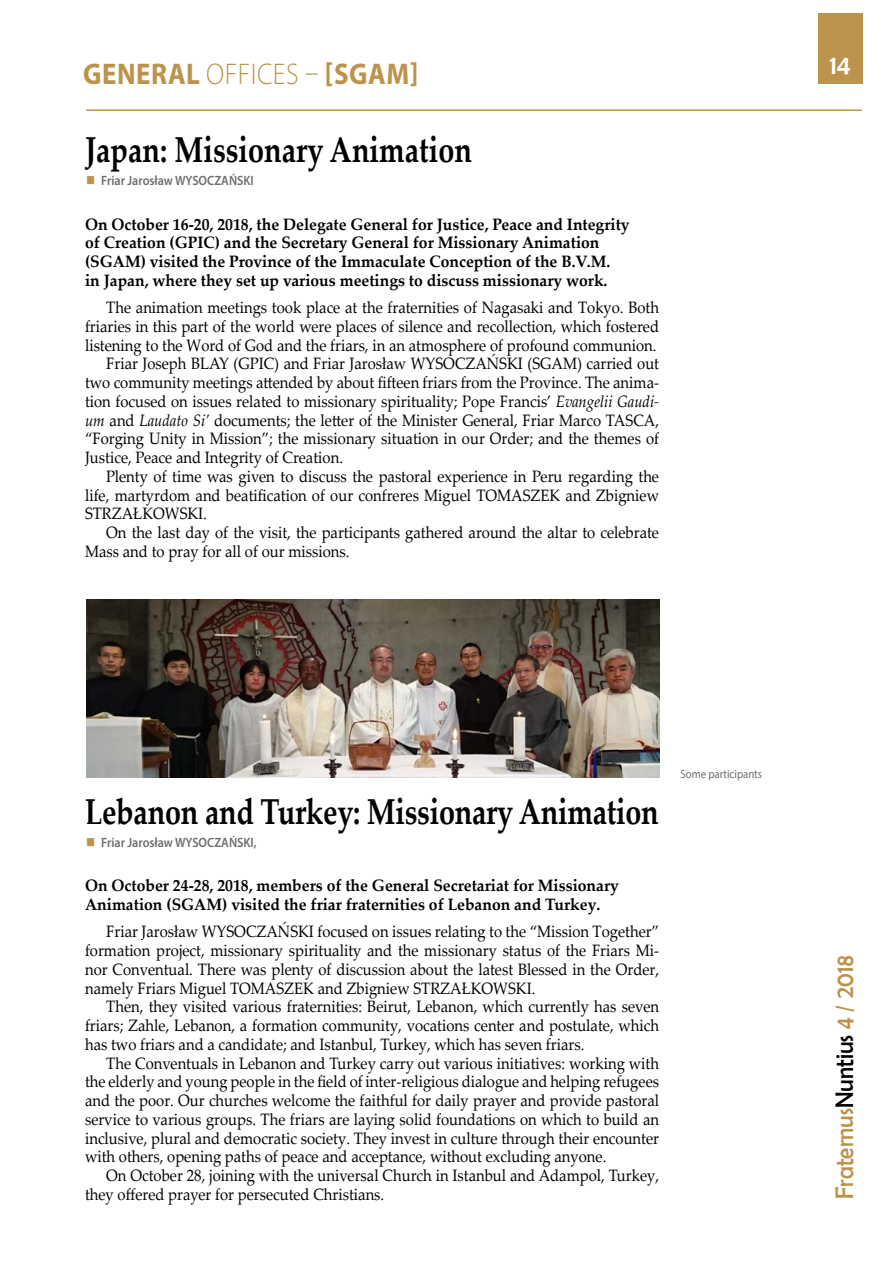
<style>
.page{position:relative;width:893px;height:1263px;background:#fff}
.page>*{position:absolute;margin:0;border:0;box-sizing:border-box;transform-origin:0 0}
.t1{font:700 36px "Palatino Linotype";letter-spacing:-.01em;color:#000;scale:.8 1}
.t2{font:700 30px "Myriad Pro";letter-spacing:.02em;color:#bc934b;scale:.9 1}
.t3{font:27px "Berlin Sans FB";color:#fff}
.t4{font:25.5px "Berlin Sans FB";color:#bc934b;scale:.9 1}
.t5{font:16.5px/18.8px "Palatino Linotype";color:#000;text-align:justify;scale:.9 1}
.t6{font:700 16.5px/18.8px "Palatino Linotype";color:#000;scale:.95 1}
.t7{font:600 13.5px "Myriad Pro";color:#6d6e71;scale:.9 1}
.t8{font:12px "Myriad Pro";color:#6d6e71;scale:.9 1}
.s1{font-weight:300}
.s2{font-style:italic}
.s3{color:#000}
</style>
<div class="page">
<hr style="left:86px;top:109px;width:776px;height:2px;background:#bc934b">
<div style="left:818px;top:14px;width:44px;height:70px;background:#bc934b"></div>
<img style="left:86px;top:599px;width:573px;height:179px">
<h2 class="t2" style="left:83px;top:54px;width:374px">GENERAL <span class="s1">OFFICES –</span> [SGAM]</h2>
<h1 class="t1" style="left:85px;top:125px;width:485px">Japan: Missionary Animation</h1>
<p class="t7" style="left:101px;top:172px;width:171px">Friar Jarosław WYSOCZAŃSKI</p>
<p class="t6" style="left:85px;top:214px;width:575px">On October 16-20, 2018, the Delegate General for Justice, Peace and Integrity of Creation (GPIC) and the Secretary General for Missionary Animation (SGAM) visited the Province of the Immaculate Conception of the B.V.M.<br>in Japan, where they set up various meetings to discuss missionary work.</p>
<p class="t5" style="left:106px;top:298px;width:616px">The animation meetings took place at the fraternities of Nagasaki and Tokyo. Both</p>
<p class="t5" style="left:85px;top:316px;width:639px">friaries in this part of the world were places of silence and recollection, which fostered</p>
<p class="t5" style="left:85px;top:335px;width:636px">listening to the Word of God and the friars, in an atmosphere of profound communion.</p>
<p class="t5" style="left:106px;top:354px;width:616px">Friar Joseph BLAY (GPIC) and Friar Jarosław WYSOCZAŃSKI (SGAM) carried out</p>
<p class="t5" style="left:85px;top:373px;width:639px">two community meetings attended by about fifteen friars from the Province. The anima-</p>
<p class="t5" style="left:85px;top:391px;width:639px">tion focused on issues related to missionary spirituality; Pope Francis’ <span class="s2">Evangelii Gaudi-</span></p>
<p class="t5" style="left:85px;top:410px;width:639px"><span class="s2">um</span> and <span class="s2">Laudato Si’</span> documents; the letter of the Minister General, Friar Marco TASCA,</p>
<p class="t5" style="left:85px;top:429px;width:639px">“Forging Unity in Mission”; the missionary situation in our Order; and the themes of</p>
<p class="t5" style="left:85px;top:448px;width:288px">Justice, Peace and Integrity of Creation.</p>
<p class="t5" style="left:106px;top:466px;width:616px">Plenty of time was given to discuss the pastoral experience in Peru regarding the</p>
<p class="t5" style="left:85px;top:485px;width:639px">life, martyrdom and beatification of our confreres Miguel TOMASZEK and Zbigniew</p>
<p class="t5" style="left:85px;top:504px;width:137px">STRZAŁKOWSKI.</p>
<p class="t5" style="left:106px;top:523px;width:616px">On the last day of the visit, the participants gathered around the altar to celebrate</p>
<p class="t5" style="left:85px;top:541px;width:295px">Mass and to pray for all of our missions.</p>
<h3 class="t3" style="left:829px;top:49px;width:23px">14</h3>
<h1 class="t1" style="left:85px;top:786px;width:719px">Lebanon and Turkey: Missionary Animation</h1>
<p class="t7" style="left:101px;top:834px;width:174px">Friar Jarosław WYSOCZAŃSKI,</p>
<p class="t6" style="left:85px;top:876px;width:563px">On October 24-28, 2018, members of the General Secretariat for Missionary<br>Animation (SGAM) visited the friar fraternities of Lebanon and Turkey.</p>
<p class="t5" style="left:85px;top:922px;width:639px;text-indent:21px">Friar Jarosław WYSOCZAŃSKI focused on issues relating to the “Mission Together” formation project, missionary spirituality and the missionary status of the Friars Mi&shy;nor Conventual. There was plenty of discussion about the latest Blessed in the Order, namely Friars Miguel TOMASZEK and Zbigniew STRZAŁKOWSKI.</p>
<p class="t5" style="left:85px;top:997px;width:639px;text-indent:21px">Then, they visited various fraternities: Beirut, Lebanon, which currently has seven friars; Zahle, Lebanon, a formation community, vocations center and postulate, which has two friars and a candidate; and Istanbul, Turkey, which has seven friars.</p>
<p class="t5" style="left:85px;top:1053px;width:639px;text-indent:21px">The Conventuals in Lebanon and Turkey carry out various initiatives: working with the elderly and young people in the field of inter-religious dialogue and helping refugees and the poor. Our churches welcome the faithful for daily prayer and provide pastoral service to various groups. The friars are laying solid foundations on which to build an inclusive, plural and democratic society. They invest in culture through their encounter with others, opening paths of peace and acceptance, without excluding anyone.</p>
<p class="t5" style="left:85px;top:1165px;width:639px;text-indent:21px">On October 28, joining with the universal Church in Istanbul and Adampol, Turkey, they offered prayer for persecuted Christians.</p>
<p class="t8" style="left:680px;top:766px;width:92px">Some participants</p>
<h3 class="t4" style="left:830px;top:1199px;width:272px;rotate:-90deg">Fraternus<span class="s3">Nuntius</span> 4 / 2018</h3>
</div>
